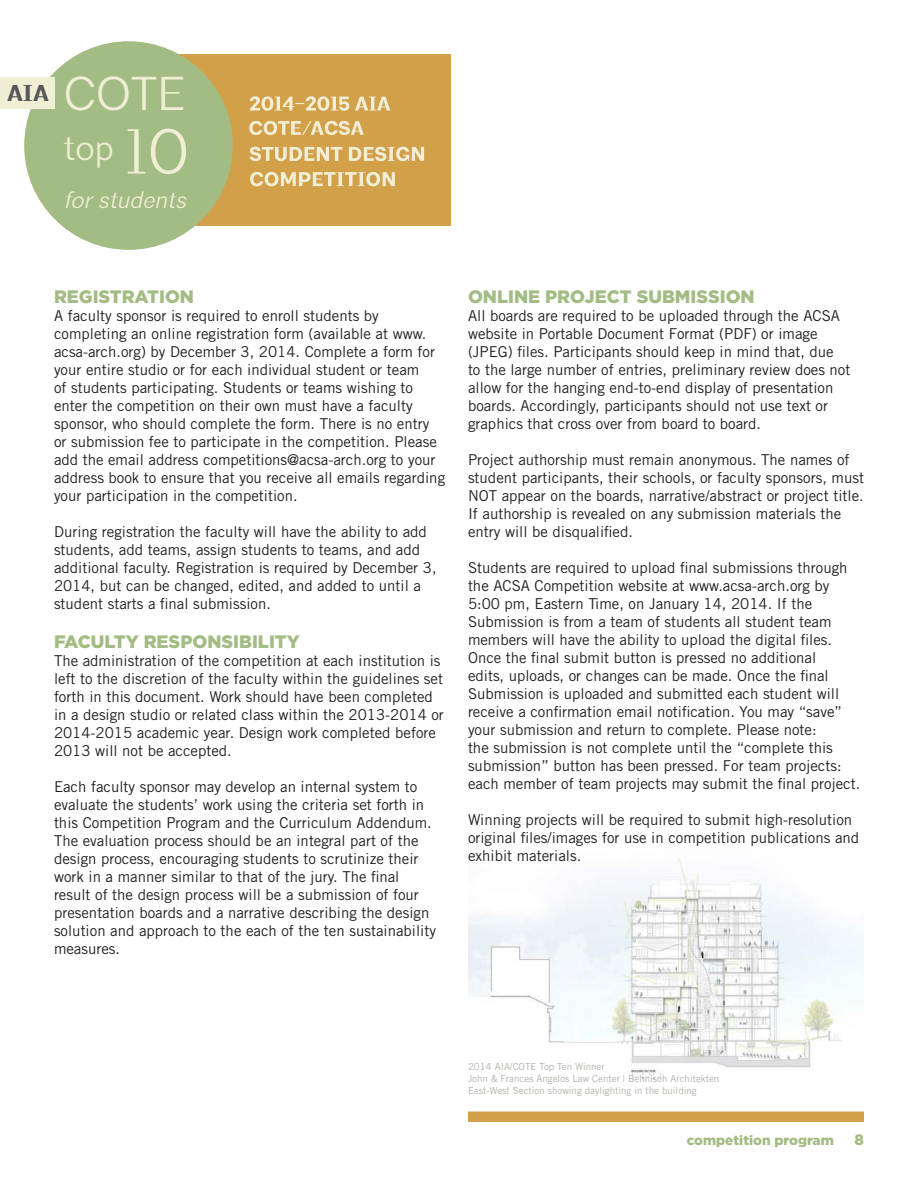
<style>
.page{position:relative;width:918px;height:1188px;background:#fff}
.page>*{position:absolute;margin:0;border:0;box-sizing:border-box;transform-origin:0 0}
.t1{font:300 47.4px "Architype";color:#f0eed5}
.t2{font:300 35.55px "Architype";color:#f0eed5}
.t3{font:italic 300 23.7px "Architype";color:#f0eed5}
.t4{font:700 22.95px "Architype";color:#57585a}
.t5{font:900 18px "Gotham";color:#a3bc84}
.t6{font:15px/18px "Trade Gothic LT Std";color:#231f20}
.t7{font:900 15px "Gotham";color:#a3bc84}
.t8{font:900 13.5px "Gotham";color:#a3bc84}
.t9{font:9.75px "Trade Gothic LT Std";color:#b6b1ab}
.s1{font-size:63.3px}
</style>
<div class="page">
<div style="left:468px;top:1112px;width:396px;height:10px;background:#d2a049"></div>
<div style="left:162px;top:55px;width:288px;height:171px;background:#d2a049"></div>
<svg style="left:250px;top:172px;width:145px;height:14px"></svg>
<svg style="left:250px;top:147px;width:174px;height:14px"></svg>
<svg style="left:250px;top:96px;width:140px;height:15px"></svg>
<div style="left:24px;top:41px;width:209px;height:209px;background:#a3bc84;border-radius:50%"></div>
<div style="left:0;top:78px;width:54px;height:31px;background:#f0eed5"></div>
<svg style="left:249px;top:121px;width:115px;height:14px"></svg>
<img style="left:468px;top:858px;width:396px;height:222px">
<h3 class="t4" style="left:7px;top:79px;width:43px">AIA</h3>
<h1 class="t1" style="left:64px;top:65px;width:124px">COTE</h1>
<h2 class="t2" style="left:64px;top:126px;width:128px">top <span class="s1">10</span></h2>
<h3 class="t3" style="left:64px;top:185px;width:130px">forstudents</h3>
<p class="t5" style="left:54px;top:286px;width:142px">REGISTRATION</p>
<p class="t6" style="left:54px;top:306px;width:393px">A faculty sponsor is required to enroll students by completing an online registration form (available at www. acsa-arch.org) by December 3, 2014. Complete a form for your entire studio or for each individual student or team<br>of students participating. Students or teams wishing to enter the competition on their own must have a faculty sponsor, who should complete the form. There is no entry or submission fee to participate in the competition. Please add the email address competitions@acsa-arch.org to your address book to ensure that you receive all emails regarding your participation in the competition.</p>
<p class="t6" style="left:54px;top:522px;width:384px">During registration the faculty will have the ability to add students, add teams, assign students to teams, and add additional faculty. Registration is required by December 3, 2014, but can be changed, edited, and added to until a student starts a final submission.</p>
<p class="t5" style="left:54px;top:631px;width:247px">FACULTY RESPONSIBILITY</p>
<p class="t6" style="left:54px;top:652px;width:391px">The administration of the competition at each institution is left to the discretion of the faculty within the guidelines set forth in this document. Work should have been completed in a design studio or related class within the 2013-2014 or 2014-2015 academic year. Design work completed before 2013 will not be accepted.</p>
<p class="t6" style="left:54px;top:778px;width:384px">Each faculty sponsor may develop an internal system to evaluate the students’ work using the criteria set forth in this Competition Program and the Curriculum Addendum.<br>The evaluation process should be an integral part of the design process, encouraging students to scrutinize their work in a manner similar to that of the jury. The final result of the design process will be a submission of four presentation boards and a narrative describing the design solution and approach to the each of the ten sustainability measures.</p>
<p class="t5" style="left:468px;top:286px;width:288px">ONLINE PROJECT SUBMISSION</p>
<p class="t6" style="left:468px;top:306px;width:384px">All boards are required to be uploaded through the ACSA website in Portable Document Format (PDF) or image (JPEG) files. Participants should keep in mind that, due<br>to the large number of entries, preliminary review does not allow for the hanging end-to-end display of presentation boards. Accordingly, participants should not use text or graphics that cross over from board to board.</p>
<p class="t6" style="left:468px;top:450px;width:398px">Project authorship must remain anonymous. The names of student participants, their schools, or faculty sponsors, must NOT appear on the boards, narrative/abstract or project title.<br>If authorship is revealed on any submission materials the entry will be disqualified.</p>
<p class="t6" style="left:468px;top:558px;width:394px">Students are required to upload final submissions through the ACSA Competition website at www.acsa-arch.org by 5:00 pm, Eastern Time, on January 14, 2014. If the Submission is from a team of students all student team members will have the ability to upload the digital files.<br>Once the final submit button is pressed no additional<br>edits, uploads, or changes can be made. Once the final Submission is uploaded and submitted each student will receive a confirmation email notification. You may “save” your submission and return to complete. Please note:<br>the submission is not complete until the “complete this submission” button has been pressed. For team projects: each member of team projects may submit the final project.</p>
<p class="t6" style="left:468px;top:810px;width:393px">Winning projects will be required to submit high-resolution original files/images for use in competition publications and exhibit materials.</p>
<p class="t9" style="left:468px;top:1061px;width:138px">2014 AIA/COTE Top Ten Winner</p>
<p class="t9" style="left:468px;top:1072px;width:253px">John &amp; Frances Angelos Law Center | Behnisch Architekten</p>
<p class="t9" style="left:468px;top:1084px;width:230px">East-West Section showing daylighting in the building</p>
<p class="t8" style="left:687px;top:1132px;width:149px">competition program</p>
<p class="t7" style="left:855px;top:1131px;width:11px">8</p>
</div>
